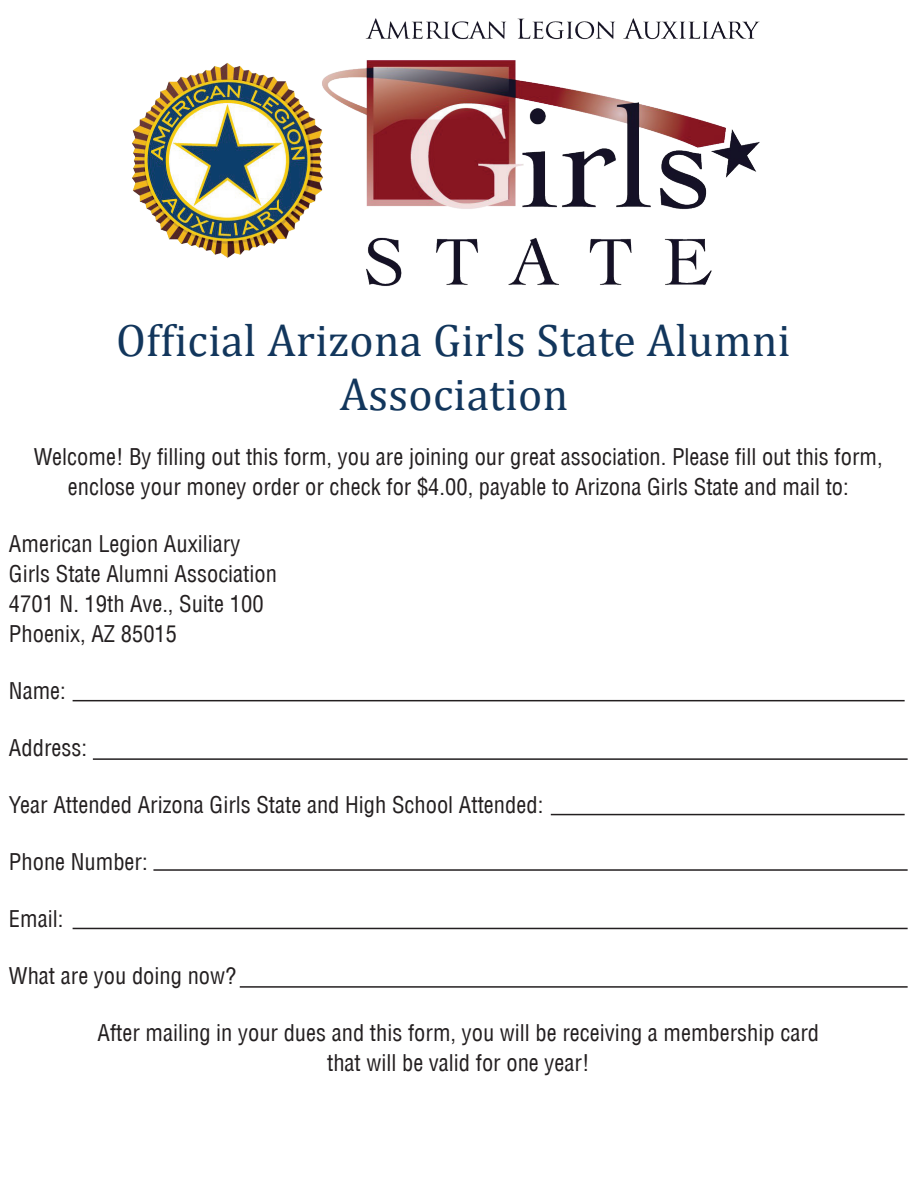
<style>
.page{position:relative;width:918px;height:1188px;background:#fff}
.page>*{position:absolute;margin:0;border:0;box-sizing:border-box;transform-origin:0 0}
.t1{font:45.6px/53.6px "Cambria";letter-spacing:.005em;color:#12365c;text-align:center}
.t2{font:condensed 22.5px/30px "Helvetica LT Std";color:#231f20;text-align:center}
.t3{font:19.35px "Calibri";letter-spacing:-.005em;color:#040503}
</style>
<div class="page">
<img style="left:132px;top:18px;width:628px;height:268px">
<hr style="left:73px;top:700px;width:832px;height:1px;background:#231f20">
<hr style="left:93px;top:758px;width:815px;height:2px;background:#231f20">
<hr style="left:551px;top:814px;width:354px;height:1px;background:#231f20">
<hr style="left:153px;top:869px;width:755px;height:2px;background:#231f20">
<hr style="left:73px;top:928px;width:835px;height:1px;background:#231f20">
<hr style="left:240px;top:986px;width:668px;height:2px;background:#231f20">
<h1 class="t1" style="left:116px;top:314px;width:676px">Official Arizona Girls State Alumni<br>Association</h1>
<p class="t2" style="left:34px;top:442px;width:850px">Welcome! By filling out this form, you are joining our great association. Please fill out this form, enclose your money order or check for $4.00, payable to Arizona Girls State and mail to:</p>
<p class="t2" style="left:9px;top:529px;width:270px;text-align:left">American Legion Auxiliary<br>Girls State Alumni Association<br>4701 N. 19th Ave., Suite 100<br>Phoenix, AZ 85015</p>
<p class="t2" style="left:9px;top:676px;width:58px">Name:</p>
<p class="t2" style="left:9px;top:733px;width:80px">Address:</p>
<p class="t2" style="left:9px;top:790px;width:536px">Year Attended Arizona Girls State and High School Attended:</p>
<p class="t2" style="left:9px;top:847px;width:140px">Phone Number:</p>
<p class="t2" style="left:9px;top:904px;width:56px">Email:</p>
<p class="t2" style="left:9px;top:961px;width:229px">What are you doing now?</p>
<p class="t2" style="left:98px;top:1018px;width:723px">After mailing in your dues and this form, you will be receiving a membership card that will be valid for one year!</p>
<p class="t3" style="left:176px;top:583px;width:50px">85015</p>
</div>
